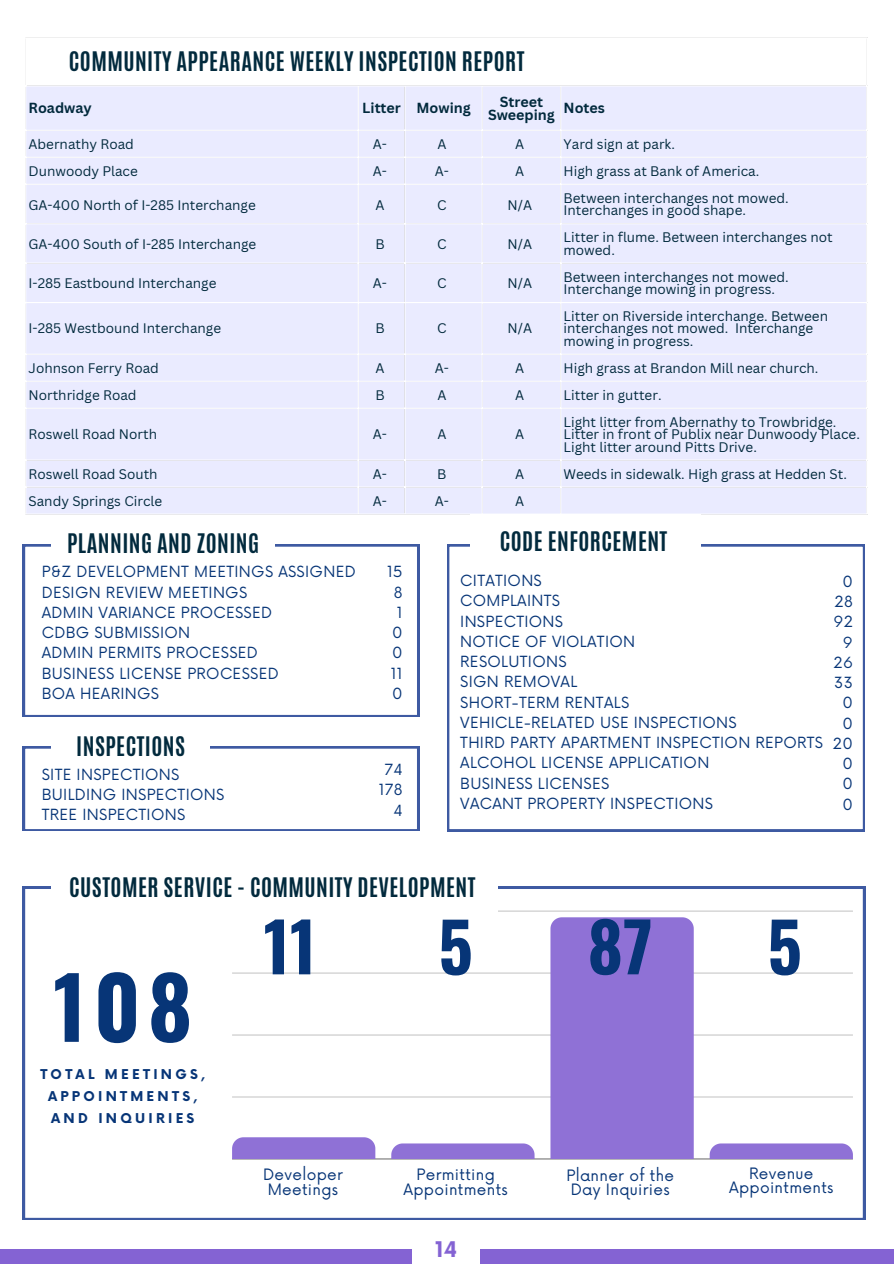
<style>
.page{position:relative;width:894px;height:1264px;background:#fff}
.page>*{position:absolute;margin:0;border:0;box-sizing:border-box;transform-origin:0 0}
.t1{font:700 84.75px "Oswald";color:#073577}
.t2{font:700 67.65px "Oswald";color:#073577}
.t3{font:700 22.5px "Antonio";letter-spacing:.02em;color:#022a3d}
.t4{font:700 21px "Now";color:#8463d3}
.t5{font:15.3px/14.7px "Now";letter-spacing:.02em;color:#073577;text-align:center}
.t6{font:15px/20.2px "Now";letter-spacing:.02em;color:#073577}
.t7{font:700 14.25px/13.5px "Canva Sans";color:#022a3d;text-align:center}
.t8{font:13.5px/12.3px "Canva Sans";color:#022a3d}
.t9{font:700 13.2px "Now";letter-spacing:.25em;color:#073577}
</style>
<div class="page">
<div style="left:0;top:1249px;width:893px;height:14px;background:#8463d3"></div>
<div style="left:412px;top:1230px;width:68px;height:33px;background:#fff"></div>
<div style="left:26px;top:86px;width:839px;height:427px;background:#eaebff"></div>
<hr style="left:357px;top:86px;width:2px;height:427px;background:#fff">
<hr style="left:404px;top:86px;width:1px;height:427px;background:#fff">
<hr style="left:481px;top:86px;width:1px;height:427px;background:#fff">
<hr style="left:560px;top:86px;width:1px;height:427px;background:#fff">
<hr style="left:25px;top:130px;width:842px;height:1px;background:#fff">
<hr style="left:25px;top:157px;width:842px;height:1px;background:#fff">
<hr style="left:25px;top:184px;width:842px;height:1px;background:#fff">
<hr style="left:25px;top:223px;width:842px;height:1px;background:#fff">
<hr style="left:25px;top:262px;width:842px;height:2px;background:#fff">
<hr style="left:25px;top:302px;width:842px;height:1px;background:#fff">
<hr style="left:25px;top:354px;width:842px;height:1px;background:#fff">
<hr style="left:25px;top:381px;width:842px;height:1px;background:#fff">
<hr style="left:25px;top:408px;width:842px;height:1px;background:#fff">
<hr style="left:25px;top:459px;width:842px;height:1px;background:#fff">
<hr style="left:25px;top:486px;width:842px;height:1px;background:#fff">
<svg style="left:23px;top:886px;width:841px;height:333px"></svg>
<hr style="left:232px;top:1158px;width:620px;height:1px;background:#000">
<hr style="left:232px;top:1096px;width:620px;height:1px;background:#000">
<hr style="left:232px;top:1034px;width:620px;height:1px;background:#000">
<hr style="left:232px;top:972px;width:620px;height:1px;background:#000">
<hr style="left:232px;top:910px;width:620px;height:1px;background:#000">
<div style="left:232px;top:1137px;width:143px;height:21px;background:#8f71d6"></div>
<svg style="left:391px;top:1143px;width:143px;height:15px;background:#9579d8"></svg>
<div style="left:550px;top:917px;width:143px;height:241px;background:#8f71d6"></div>
<svg style="left:709px;top:1143px;width:143px;height:15px;background:#9579d8"></svg>
<svg style="left:23px;top:544px;width:396px;height:172px"></svg>
<svg style="left:51px;top:544px;width:223px;height:29px"></svg>
<svg style="left:447px;top:544px;width:417px;height:287px"></svg>
<svg style="left:470px;top:544px;width:230px;height:27px"></svg>
<svg style="left:23px;top:746px;width:396px;height:84px"></svg>
<svg style="left:51px;top:886px;width:446px;height:29px"></svg>
<p class="t3" style="left:69px;top:45px;width:457px">COMMUNITY APPEARANCE WEEKLY INSPECTION REPORT</p>
<p class="t7" style="left:29px;top:101px;width:65px">Roadway</p>
<p class="t7" style="left:362px;top:101px;width:40px">Litter</p>
<p class="t7" style="left:416px;top:101px;width:56px">Mowing</p>
<p class="t7" style="left:488px;top:94px;width:68px">Street<br>Sweeping</p>
<p class="t7" style="left:563px;top:101px;width:43px">Notes</p>
<p class="t8" style="left:29px;top:137px;width:107px">Abernathy Road</p>
<p class="t8" style="left:373px;top:137px;width:16px">A-</p>
<p class="t8" style="left:437px;top:137px;width:11px">A</p>
<p class="t8" style="left:515px;top:137px;width:11px">A</p>
<p class="t8" style="left:563px;top:137px;width:113px">Yard sign at park.</p>
<p class="t8" style="left:29px;top:164px;width:111px">Dunwoody Place</p>
<p class="t8" style="left:373px;top:164px;width:16px">A-</p>
<p class="t8" style="left:434px;top:164px;width:16px">A-</p>
<p class="t8" style="left:515px;top:164px;width:11px">A</p>
<p class="t8" style="left:563px;top:164px;width:197px">High grass at Bank of America.</p>
<p class="t8" style="left:29px;top:198px;width:229px">GA-400 North of I-285 Interchange</p>
<p class="t8" style="left:375px;top:198px;width:11px">A</p>
<p class="t8" style="left:437px;top:198px;width:11px">C</p>
<p class="t8" style="left:507px;top:198px;width:26px">N/A</p>
<p class="t8" style="left:563px;top:191px;width:227px">Between interchanges not mowed.<br>Interchanges in good shape.</p>
<p class="t8" style="left:29px;top:238px;width:229px">GA-400 South of I-285 Interchange</p>
<p class="t8" style="left:375px;top:238px;width:11px">B</p>
<p class="t8" style="left:437px;top:238px;width:11px">C</p>
<p class="t8" style="left:507px;top:238px;width:26px">N/A</p>
<p class="t8" style="left:563px;top:231px;width:271px">Litter in flume. Between interchanges not mowed.</p>
<p class="t8" style="left:29px;top:277px;width:189px">I-285 Eastbound Interchange</p>
<p class="t8" style="left:373px;top:277px;width:16px">A-</p>
<p class="t8" style="left:437px;top:277px;width:11px">C</p>
<p class="t8" style="left:507px;top:277px;width:26px">N/A</p>
<p class="t8" style="left:563px;top:270px;width:227px">Between interchanges not mowed.<br>Interchange mowing in progress.</p>
<p class="t8" style="left:29px;top:322px;width:194px">I-285 Westbound Interchange</p>
<p class="t8" style="left:375px;top:322px;width:11px">B</p>
<p class="t8" style="left:437px;top:322px;width:11px">C</p>
<p class="t8" style="left:507px;top:322px;width:26px">N/A</p>
<p class="t8" style="left:563px;top:310px;width:266px">Litter on Riverside interchange. Between interchanges not mowed. Interchange mowing in progress.</p>
<p class="t8" style="left:29px;top:361px;width:132px">Johnson Ferry Road</p>
<p class="t8" style="left:375px;top:361px;width:11px">A</p>
<p class="t8" style="left:434px;top:361px;width:16px">A-</p>
<p class="t8" style="left:515px;top:361px;width:11px">A</p>
<p class="t8" style="left:563px;top:361px;width:256px">High grass at Brandon Mill near church.</p>
<p class="t8" style="left:29px;top:388px;width:110px">Northridge Road</p>
<p class="t8" style="left:375px;top:388px;width:11px">B</p>
<p class="t8" style="left:437px;top:388px;width:11px">A</p>
<p class="t8" style="left:515px;top:388px;width:11px">A</p>
<p class="t8" style="left:563px;top:388px;width:99px">Litter in gutter.</p>
<p class="t8" style="left:29px;top:428px;width:130px">Roswell Road North</p>
<p class="t8" style="left:373px;top:428px;width:16px">A-</p>
<p class="t8" style="left:437px;top:428px;width:11px">A</p>
<p class="t8" style="left:515px;top:428px;width:11px">A</p>
<p class="t8" style="left:563px;top:415px;width:298px">Light litter from Abernathy to Trowbridge.<br>Litter in front of Publix near Dunwoody Place.<br>Light litter around Pitts Drive.</p>
<p class="t8" style="left:29px;top:467px;width:131px">Roswell Road South</p>
<p class="t8" style="left:373px;top:467px;width:16px">A-</p>
<p class="t8" style="left:437px;top:467px;width:11px">B</p>
<p class="t8" style="left:515px;top:467px;width:11px">A</p>
<p class="t8" style="left:563px;top:467px;width:285px">Weeds in sidewalk. High grass at Hedden St.</p>
<p class="t8" style="left:29px;top:494px;width:135px">Sandy Springs Circle</p>
<p class="t8" style="left:373px;top:494px;width:16px">A-</p>
<p class="t8" style="left:434px;top:494px;width:16px">A-</p>
<p class="t8" style="left:515px;top:494px;width:11px">A</p>
<h4 class="t3" style="left:67px;top:527px;width:193px">PLANNING AND ZONING</h4>
<h2 class="t6" style="left:42px;top:562px;width:315px">P&amp;Z DEVELOPMENT MEETINGS ASSIGNED<br>DESIGN REVIEW MEETINGS<br>ADMIN VARIANCE PROCESSED<br>CDBG SUBMISSION<br>ADMIN PERMITS PROCESSED<br>BUSINESS LICENSE PROCESSED<br>BOA HEARINGS</h2>
<h1 class="t6" style="left:387px;top:562px;width:17px;text-align:right">15<br>8<br>1<br>0<br>0<br>11<br>0</h1>
<h4 class="t3" style="left:76px;top:730px;width:110px">INSPECTIONS</h4>
<h4 class="t6" style="left:42px;top:765px;width:184px">SITE INSPECTIONS<br>BUILDING INSPECTIONS<br>TREE INSPECTIONS</h4>
<h4 class="t6" style="left:379px;top:760px;width:25px;text-align:right">74<br>178<br>4</h4>
<p class="t3" style="left:499px;top:525px;width:169px">CODE ENFORCEMENT</p>
<p class="t6" style="left:460px;top:571px;width:364px">CITATIONS<br>COMPLAINTS<br>INSPECTIONS<br>NOTICE OF VIOLATION<br>RESOLUTIONS<br>SIGN REMOVAL<br>SHORT-TERM RENTALS<br>VEHICLE-RELATED USE INSPECTIONS<br>THIRD PARTY APARTMENT INSPECTION REPORTS<br>ALCOHOL LICENSE APPLICATION<br>BUSINESS LICENSES<br>VACANT PROPERTY INSPECTIONS</p>
<p class="t6" style="left:832px;top:572px;width:21px;text-align:right">0<br>28<br>92<br>9<br>26<br>33<br>0<br>0<br>20<br>0<br>0<br>0</p>
<h4 class="t3" style="left:69px;top:870px;width:407px">CUSTOMER SERVICE - COMMUNITY DEVELOPMENT</h4>
<p class="t1" style="left:53px;top:940px;width:140px">108</p>
<p class="t9" style="left:40px;top:1066px;width:166px">TOTAL MEETINGS,</p>
<p class="t9" style="left:48px;top:1088px;width:151px">APPOINTMENTS,</p>
<p class="t9" style="left:51px;top:1110px;width:145px">AND INQUIRIES</p>
<h3 class="t2" style="left:263px;top:893px;width:54px">11</h3>
<h2 class="t2" style="left:438px;top:893px;width:36px">5</h2>
<h3 class="t2" style="left:587px;top:893px;width:66px">87</h3>
<p class="t2" style="left:767px;top:893px;width:36px">5</p>
<h3 class="t5" style="left:263px;top:1168px;width:81px">Developer<br>Meetings</h3>
<h4 class="t5" style="left:566px;top:1168px;width:109px;text-align:left">Planner of the<br>Day Inquiries</h4>
<h2 class="t5" style="left:403px;top:1168px;width:106px">Permitting<br>Appointments</h2>
<h3 class="t5" style="left:728px;top:1167px;width:106px;line-height:13.5px">Revenue<br>Appointments</h3>
<p class="t4" style="left:435px;top:1237px;width:24px">14</p>
</div>
